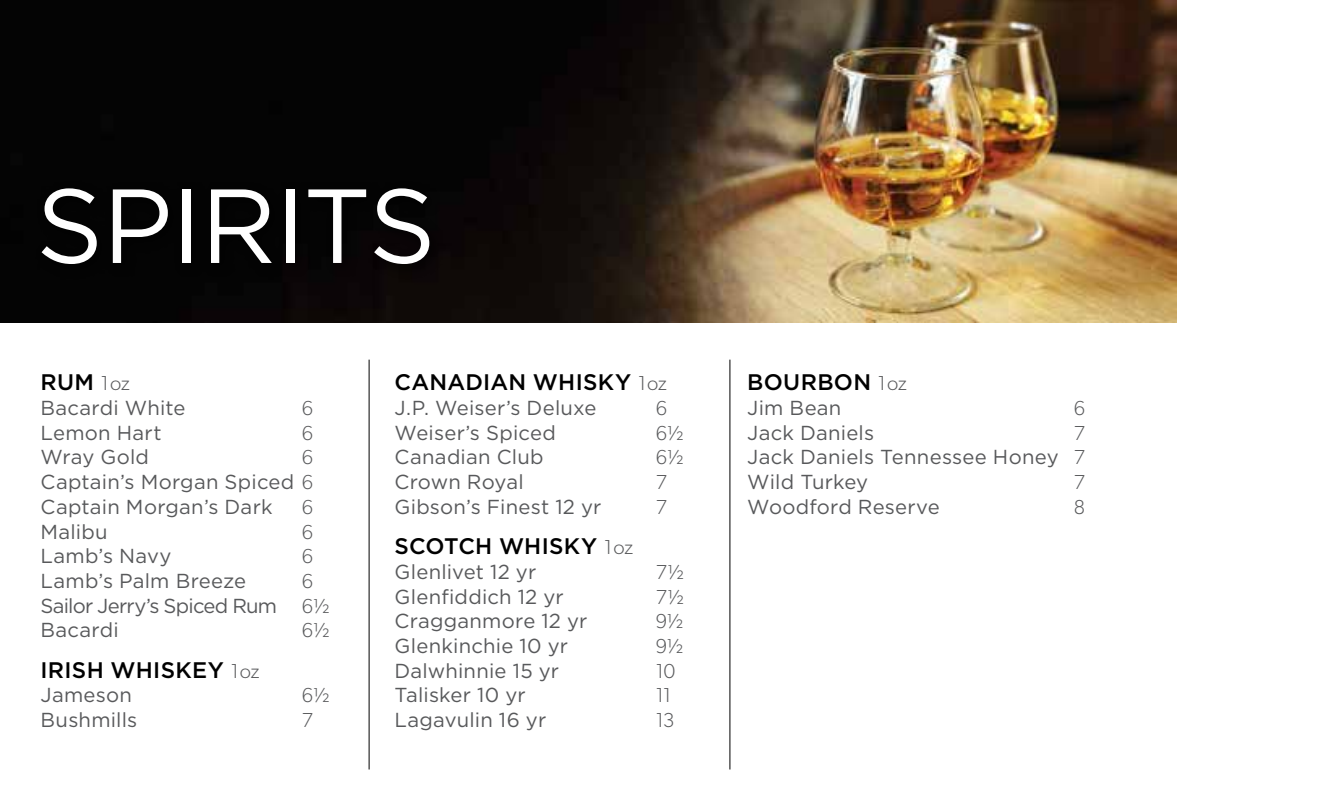
<style>
.page{position:relative;width:1317px;height:810px;background:#fff}
.page>*{position:absolute;margin:0;border:0;box-sizing:border-box;transform-origin:0 0}
.t1{font:105.08px "Gotham";letter-spacing:-.015em;color:#fff}
.t2{font:500 22.5px "Gotham";letter-spacing:.01em;color:#000}
.t3{font:20.25px/24.8px "Gotham";letter-spacing:.01em;color:#58595b}
.t4{font:300 20.25px "Gibson";letter-spacing:-.015em;color:#58595b}
.t5{font:20.25px/24.8px "Gotham";letter-spacing:-.035em;color:#58595b}
.s1{font-family:"Gibson";font-weight:300;font-size:20.25px;color:#58595b}
.s2{font-family:"Gibson";font-weight:300}
</style>
<div class="page">
<img style="left:0;top:0;width:1176px;height:322px">
<div style="left:35px;top:180px;width:410px;height:100px;background:#000"></div>
<hr style="left:729px;top:360px;width:1px;height:410px;background:#000">
<hr style="left:369px;top:360px;width:1px;height:410px;background:#000">
<h1 class="t1" style="left:36px;top:168px;width:401px">SPIRITS</h1>
<p class="t2" style="left:40px;top:370px;width:91px">RUM <span class="s1">1oz</span></p>
<p class="t3" style="left:41px;top:395px;width:146px">Bacardi White</p>
<p class="t4" style="left:302px;top:396px;width:13px">6</p>
<p class="t3" style="left:41px;top:420px;width:123px">Lemon Hart</p>
<p class="t4" style="left:302px;top:421px;width:13px">6</p>
<p class="t3" style="left:41px;top:445px;width:110px">Wray Gold</p>
<p class="t4" style="left:302px;top:445px;width:13px">6</p>
<p class="t3" style="left:41px;top:469px;width:274px">Captain’s Morgan Spiced <span class="s2">6<br></span>Captain Morgan’s Dark</p>
<p class="t4" style="left:302px;top:495px;width:13px">6</p>
<p class="t3" style="left:41px;top:519px;width:69px">Malibu</p>
<p class="t4" style="left:302px;top:519px;width:13px">6</p>
<p class="t3" style="left:41px;top:543px;width:132px">Lamb’s Navy</p>
<p class="t4" style="left:302px;top:544px;width:13px">6</p>
<p class="t3" style="left:41px;top:568px;width:207px">Lamb’s Palm Breeze</p>
<p class="t4" style="left:302px;top:569px;width:13px">6</p>
<p class="t5" style="left:41px;top:593px;width:291px">Sailor Jerry’s Spiced Rum <span class="s2">6½<br></span>Bacardi</p>
<p class="t4" style="left:302px;top:618px;width:30px">6½</p>
<p class="t2" style="left:40px;top:657px;width:220px">IRISH WHISKEY <span class="s1">1oz</span></p>
<p class="t3" style="left:41px;top:683px;width:93px">Jameson</p>
<p class="t4" style="left:302px;top:683px;width:30px">6½</p>
<p class="t3" style="left:41px;top:707px;width:98px">Bushmills</p>
<p class="t4" style="left:302px;top:708px;width:13px">7</p>
<p class="t2" style="left:394px;top:370px;width:274px">CANADIAN WHISKY <span class="s1">1oz</span></p>
<p class="t3" style="left:394px;top:395px;width:203px">J.P. Weiser’s Deluxe</p>
<p class="t4" style="left:655px;top:396px;width:13px">6</p>
<p class="t3" style="left:394px;top:420px;width:163px">Weiser’s Spiced</p>
<p class="t4" style="left:655px;top:421px;width:30px">6½</p>
<p class="t3" style="left:394px;top:445px;width:150px">Canadian Club</p>
<p class="t4" style="left:655px;top:445px;width:30px">6½</p>
<p class="t3" style="left:394px;top:469px;width:131px">Crown Royal</p>
<p class="t4" style="left:655px;top:470px;width:13px">7</p>
<p class="t3" style="left:394px;top:494px;width:208px">Gibson’s Finest 12 yr</p>
<p class="t4" style="left:655px;top:495px;width:13px">7</p>
<p class="t2" style="left:394px;top:534px;width:240px">SCOTCH WHISKY <span class="s1">1oz</span></p>
<p class="t3" style="left:394px;top:559px;width:143px">Glenlivet 12 yr</p>
<p class="t4" style="left:655px;top:560px;width:30px">7½</p>
<p class="t3" style="left:394px;top:584px;width:171px">Glenfiddich 12 yr</p>
<p class="t4" style="left:655px;top:584px;width:30px">7½</p>
<p class="t3" style="left:394px;top:608px;width:194px">Cragganmore 12 yr</p>
<p class="t4" style="left:655px;top:609px;width:30px">9½</p>
<p class="t3" style="left:394px;top:633px;width:175px">Glenkinchie 10 yr</p>
<p class="t4" style="left:655px;top:634px;width:30px">9½</p>
<p class="t3" style="left:394px;top:658px;width:166px">Dalwhinnie 15 yr</p>
<p class="t4" style="left:655px;top:659px;width:21px">10</p>
<p class="t3" style="left:394px;top:683px;width:133px">Talisker 10 yr</p>
<p class="t4" style="left:655px;top:683px;width:17px">11</p>
<p class="t3" style="left:394px;top:707px;width:153px">Lagavulin 16 yr</p>
<p class="t4" style="left:655px;top:708px;width:20px">13</p>
<p class="t2" style="left:747px;top:370px;width:161px">BOURBON <span class="s1">1oz</span></p>
<p class="t3" style="left:747px;top:395px;width:96px">Jim Bean</p>
<p class="t4" style="left:1073px;top:396px;width:13px">6</p>
<p class="t3" style="left:747px;top:420px;width:128px">Jack Daniels</p>
<p class="t4" style="left:1073px;top:421px;width:13px">7</p>
<p class="t3" style="left:747px;top:445px;width:339px">Jack Daniels Tennessee Honey <span class="s2">7<br></span>Wild Turkey</p>
<p class="t4" style="left:1073px;top:470px;width:13px">7</p>
<p class="t3" style="left:747px;top:494px;width:194px">Woodford Reserve</p>
<p class="t4" style="left:1073px;top:495px;width:13px">8</p>
</div>
